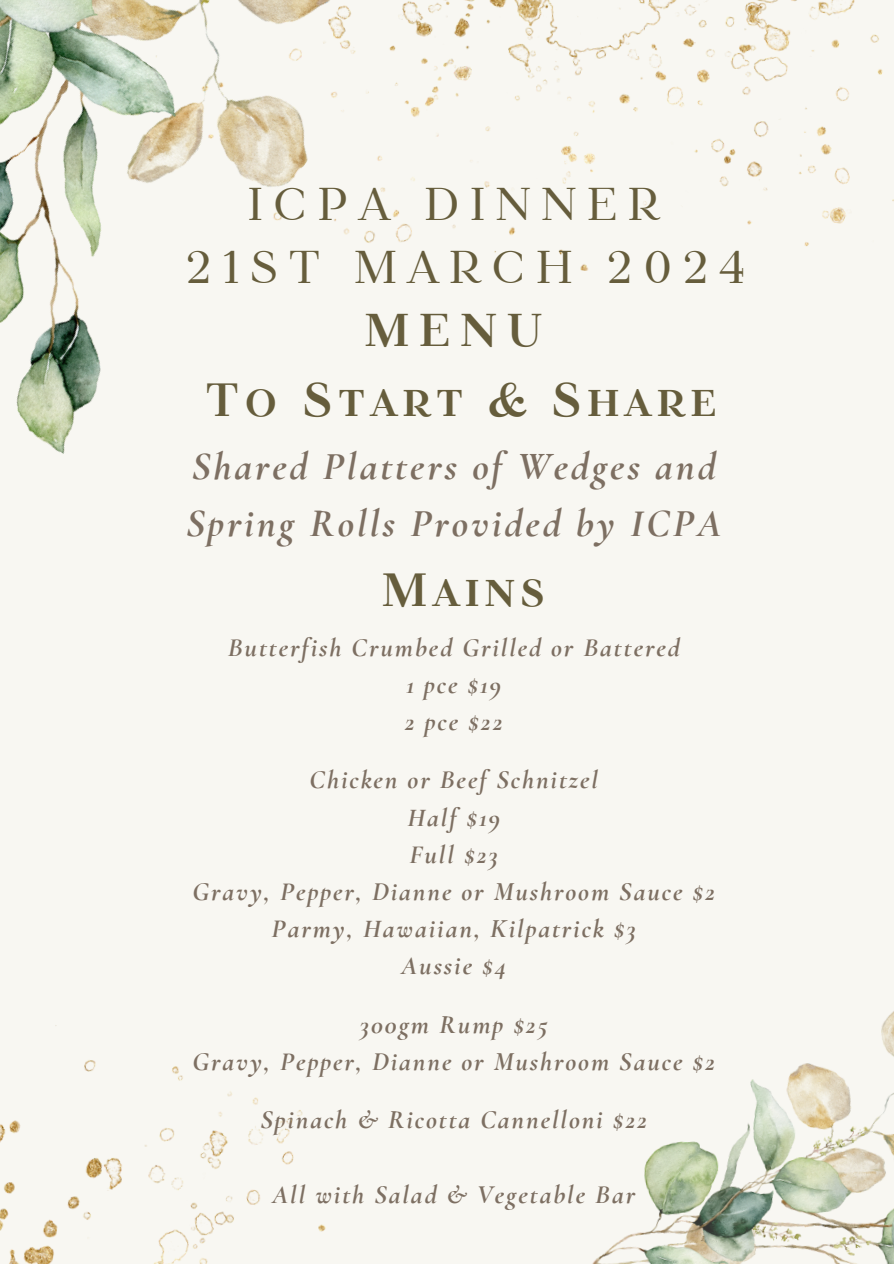
<style>
.page{position:relative;width:894px;height:1264px;background:#fff}
.page>*{position:absolute;margin:0;border:0;box-sizing:border-box;transform-origin:0 0}
.t1{font:700 46.35px "TT Tsars A";letter-spacing:.11em;color:#665d3c}
.t2{font:45.75px/63px "TT Tsars A";letter-spacing:.2em;color:#665d3c;text-align:center}
.t3{font:italic 700 40.05px/57.3px "Cormorant Garamond";letter-spacing:.07em;color:#7d6f62}
.t4{font:italic 700 26.55px "Cormorant Garamond";letter-spacing:.07em;color:#7d6f62}
.s1{font-weight:700}
</style>
<div class="page">
<div style="left:0;top:0;width:893px;height:1263px;background:#f8f7f2"></div>
<img style="left:629px;top:0;width:264px;height:247px">
<img style="left:0;top:0;width:629px;height:454px">
<img style="left:593px;top:1012px;width:300px;height:251px">
<img style="left:0;top:1025px;width:326px;height:238px">
<p class="t2" style="left:185px;top:173px;width:562px">ICPA DINNER<br>21ST MARCH 2024<br><span class="s1">MENU</span></p>
<h2 class="t1" style="left:205px;top:374px;width:512px">To Start &amp; Share</h2>
<h1 class="t3" style="left:186px;top:437px;width:536px">Shared Platters of Wedges and<br>Spring Rolls Provided by ICPA</h1>
<p class="t1" style="left:381px;top:563px;width:165px">Mains</p>
<h3 class="t4" style="left:228px;top:631px;width:453px">Butterfish Crumbed Grilled or Battered</h3>
<h2 class="t4" style="left:406px;top:668px;width:96px">1 pce $19</h2>
<p class="t4" style="left:405px;top:705px;width:99px">2 pce $22</p>
<p class="t4" style="left:309px;top:763px;width:290px">Chicken or Beef Schnitzel</p>
<p class="t4" style="left:407px;top:801px;width:94px">Half $19</p>
<p class="t4" style="left:409px;top:838px;width:90px">Full $23</p>
<p class="t4" style="left:192px;top:875px;width:524px">Gravy, Pepper, Dianne or Mushroom Sauce $2</p>
<p class="t4" style="left:271px;top:912px;width:365px">Parmy, Hawaiian, Kilpatrick $3</p>
<p class="t4" style="left:401px;top:949px;width:107px">Aussie $4</p>
<p class="t4" style="left:360px;top:1008px;width:189px">300gm Rump $25</p>
<p class="t4" style="left:192px;top:1045px;width:524px">Gravy, Pepper, Dianne or Mushroom Sauce $2</p>
<p class="t4" style="left:260px;top:1103px;width:388px">Spinach &amp; Ricotta Cannelloni $22</p>
<p class="t4" style="left:272px;top:1177px;width:364px">All with Salad &amp; Vegetable Bar</p>
</div>
